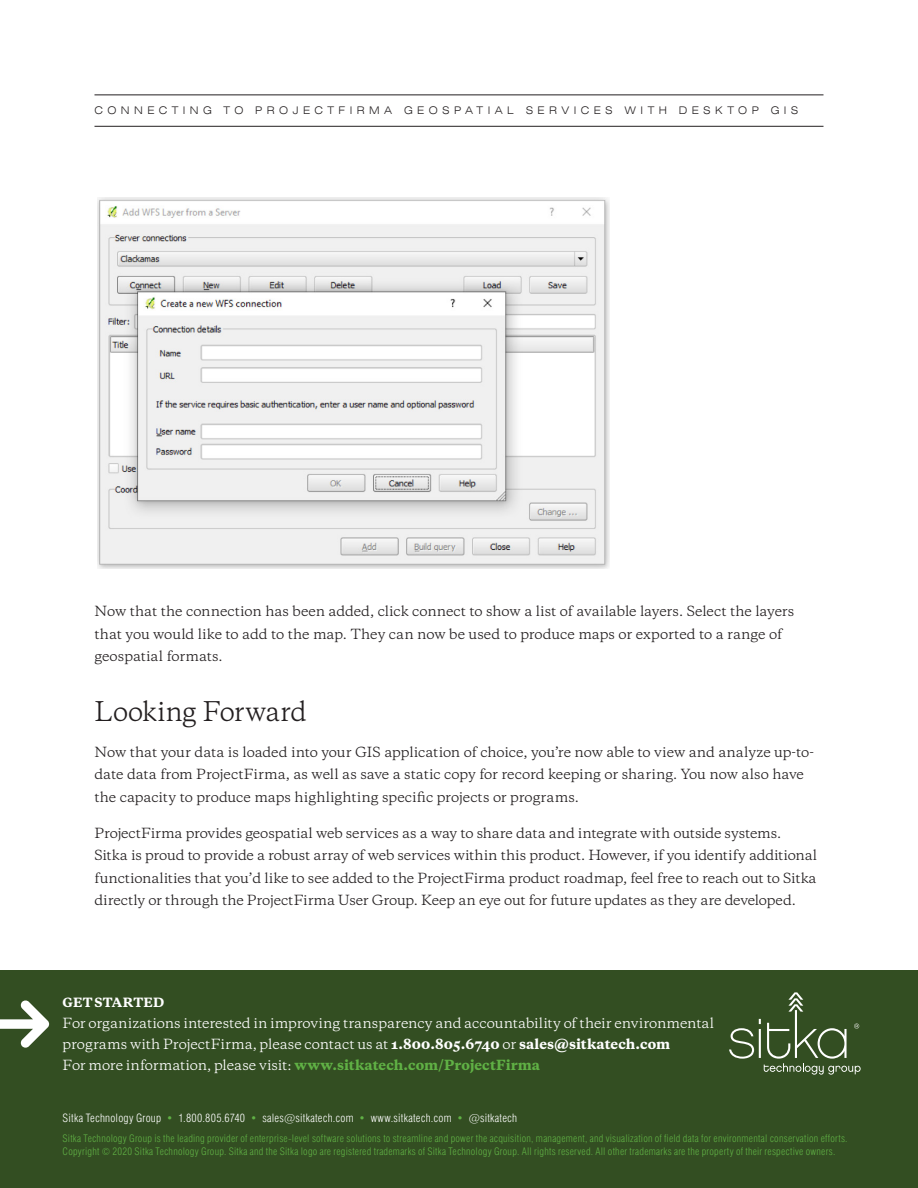
<style>
.page{position:relative;width:918px;height:1188px;background:#fff}
.page>*{position:absolute;margin:0;border:0;box-sizing:border-box;transform-origin:0 0}
.headline{font:25.5px "Copernicus";letter-spacing:-.015em;color:#231f20;scale:.95 1}
.body{font:13.2px/22.5px "Copernicus";letter-spacing:-.01em;color:#231f20}
.body-2{font:13.2px/21px "Copernicus";color:#fff}
.body-3{font:800 12px "Copernicus";letter-spacing:.005em;color:#fff}
.t1{font:300 condensed 11.25px "Swiss 721 BT";letter-spacing:.02em;color:#fff}
.t2{font:300 expanded 10.5px "Swiss 721 BT";letter-spacing:.42em;color:#231f20}
.t3{font:300 condensed 10.2px "Swiss 721 BT";letter-spacing:.025em;color:#60b145}
.s1{font-weight:800}
.s2{font-weight:800;color:#60b145}
.s3{color:#60b145}
</style>
<div class="page">
<img style="left:98px;top:198px;width:512px;height:371px">
<hr style="left:94px;top:126px;width:730px;height:1px;background:#231f20">
<hr style="left:94px;top:94px;width:730px;height:1px;background:#231f20">
<div style="left:0;top:970px;width:918px;height:218px;background:#334e22"></div>
<svg style="left:729px;top:992px;width:132px;height:83px"></svg>
<svg style="left:0;top:1000px;width:50px;height:48px"></svg>
<p class="t2" style="left:94px;top:104px;width:706px">CONNECTING TO PROJECTFIRMA GEOSPATIAL SERVICES WITH DESKTOP GIS</p>
<p class="body" style="left:94px;top:600px;width:701px">Now that the connection has been added, click connect to show a list of available layers. Select the layers that you would like to add to the map. They can now be used to produce maps or exported to a range of geospatial formats.</p>
<p class="headline" style="left:94px;top:694px;width:225px">Looking Forward</p>
<p class="body" style="left:94px;top:741px;width:721px">Now that your data is loaded into your GIS application of choice, you’re now able to view and analyze up-to&shy;date data from ProjectFirma, as well as save a static copy for record keeping or sharing. You now also have the capacity to produce maps highlighting specific projects or programs.</p>
<p class="body" style="left:94px;top:822px;width:724px">ProjectFirma provides geospatial web services as a way to share data and integrate with outside systems.<br>Sitka is proud to provide a robust array of web services within this product. However, if you identify additional functionalities that you’d like to see added to the ProjectFirma product roadmap, feel free to reach out to Sitka directly or through the ProjectFirma User Group. Keep an eye out for future updates as they are developed.</p>
<p class="body-3" style="left:63px;top:994px;width:103px">GET STARTED</p>
<p class="body-2" style="left:63px;top:1012px;width:653px">For organizations interested in improving transparency and accountability of their environmental programs with ProjectFirma, please contact us at <span class="s1">1.800.805.6740</span> or <span class="s1">sales@sitkatech.com<br></span>For more information, please visit: <span class="s2">www.sitkatech.com/ProjectFirma</span></p>
<p class="t1" style="left:63px;top:1112px;width:456px">Sitka Technology Group <span class="s3">•</span> 1.800.805.6740 <span class="s3">•</span> sales@sitkatech.com <span class="s3">•</span> www.sitkatech.com <span class="s3">•</span> @sitkatech</p>
<p class="t3" style="left:63px;top:1133px;width:787px">Sitka Technology Group is the leading provider of enterprise-level software solutions to streamline and power the acquisition, management, and visualization of field data for environmental conservation efforts.</p>
<p class="t3" style="left:63px;top:1145px;width:774px">Copyright © 2020 Sitka Technology Group. Sitka and the Sitka logo are registered trademarks of Sitka Technology Group. All rights reserved. All other trademarks are the property of their respective owners.</p>
</div>
